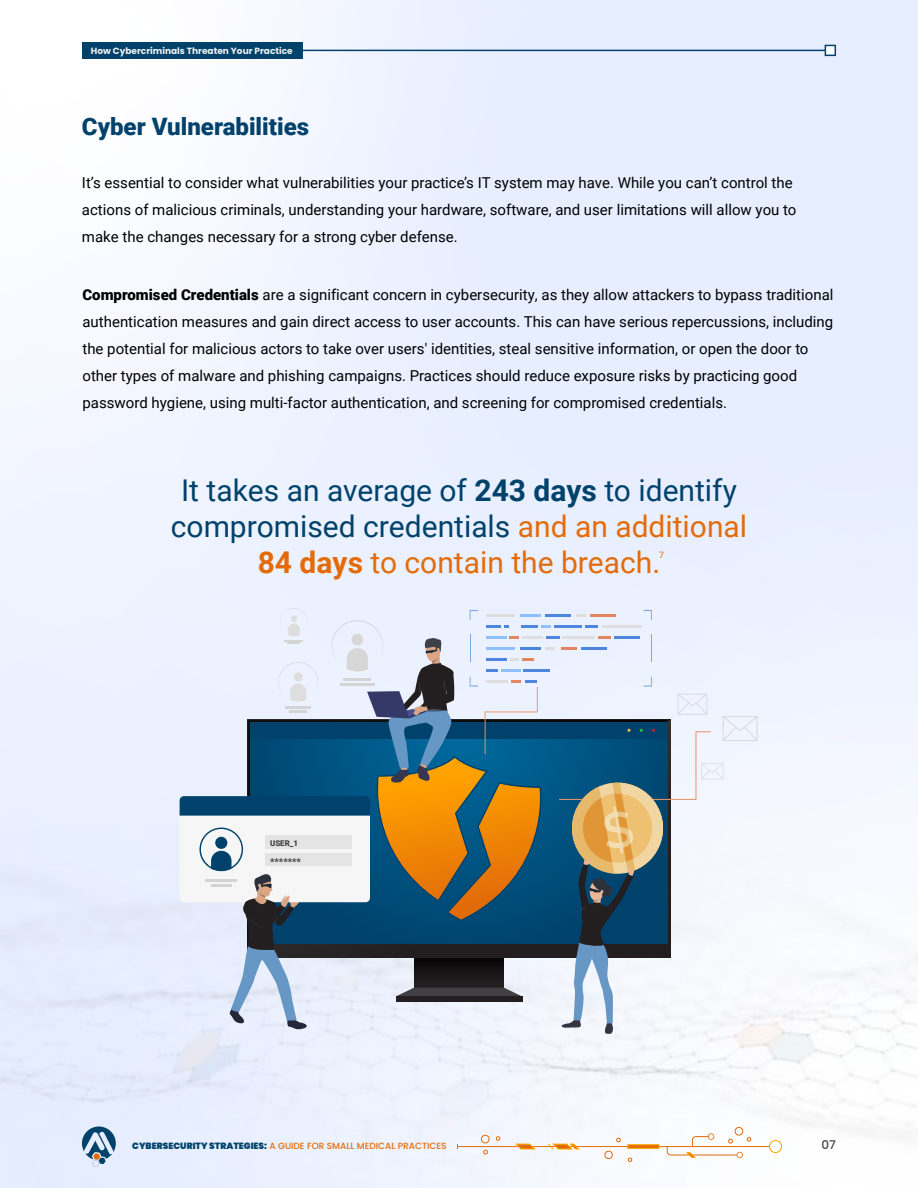
<style>
.page{position:relative;width:918px;height:1188px;background:#fff}
.page>*{position:absolute;margin:0;border:0;box-sizing:border-box;transform-origin:0 0}
.t1{font:30px/36px "Roboto";color:#00426b;text-align:center}
.t2{font:900 24px "Roboto";color:#00426b}
.t3{font:15px/27px "Roboto";color:#000}
.t4{font:500 12px "Poppins";color:#414042}
.t5{font:900 9.45px "Roboto";color:#414042}
.t6{font:500 9px "Poppins";color:#e46b09}
.t7{font:700 9px "Poppins";color:#f1f2f2}
.t8{font:8.7px "Roboto";color:#e46b09}
.t9{font:900 7.95px "Roboto";color:#414042}
.s1{font-weight:900}
.s2{font-weight:700}
.s3{color:#e46b09}
.s4{font-weight:700;color:#e46b09}
.s5{font-weight:900;color:#00426b}
</style>
<div class="page">
<div style="left:0;top:1px;width:918px;height:1186px;background:linear-gradient(to right,#f6f8ff,#e3ebff)"></div>
<img style="left:1px;top:673px;width:916px;height:515px">
<svg style="left:603px;top:1151px;width:11px;height:9px"></svg>
<svg style="left:615px;top:1137px;width:7px;height:6px"></svg>
<svg style="left:628px;top:1157px;width:4px;height:5px"></svg>
<div style="left:735px;top:1127px;width:8px;height:8px;border:1px solid #e26b09;border-radius:50%"></div>
<svg style="left:481px;top:1134px;width:9px;height:21px"></svg>
<svg style="left:496px;top:1136px;width:5px;height:5px"></svg>
<hr style="left:457px;top:1146px;width:316px;height:1px;background:#e26b09">
<div style="left:770px;top:1141px;width:12px;height:12px;background:#fff;border-radius:50%"></div>
<div style="left:769px;top:1140px;width:13px;height:13px;border:1px solid #ffa600;border-radius:50%"></div>
<svg style="left:514px;top:1143px;width:22px;height:7px"></svg>
<svg style="left:547px;top:1143px;width:33px;height:7px"></svg>
<svg style="left:667px;top:1133px;width:84px;height:25px"></svg>
<svg style="left:627px;top:1144px;width:32px;height:5px"></svg>
<svg style="left:82px;top:1126px;width:34px;height:41px"></svg>
<hr style="left:234px;top:50px;width:597px;height:1px;background:#00426b">
<svg style="left:825px;top:45px;width:11px;height:11px"></svg>
<div style="left:82px;top:42px;width:221px;height:17px;background:#00426b"></div>
<svg style="left:180px;top:608px;width:578px;height:427px"></svg>
<p class="t7" style="left:91px;top:47px;width:203px">How Cybercriminals Threaten Your Practice</p>
<h2 class="t2" style="left:82px;top:117px;width:229px">Cyber Vulnerabilities</h2>
<p class="t3" style="left:82px;top:170px;width:716px">It’s essential to consider what vulnerabilities your practice’s IT system may have. While you can’t control the actions of malicious criminals, understanding your hardware, software, and user limitations will allow you to make the changes necessary for a strong cyber defense.</p>
<p class="t3" style="left:82px;top:282px;width:753px"><span class="s1">Compromised Credentials</span> are a significant concern in cybersecurity, as they allow attackers to bypass traditional authentication measures and gain direct access to user accounts. This can have serious repercussions, including the potential for malicious actors to take over users' identities, steal sensitive information, or open the door to other types of malware and phishing campaigns. Practices should reduce exposure risks by practicing good password hygiene, using multi-factor authentication, and screening for compromised credentials.</p>
<h1 class="t1" style="left:171px;top:474px;width:578px">It takes an average of <span class="s2">243 days</span> to identify compromised credentials <span class="s3">and an additional<br></span><span class="s4">84 days</span> <span class="s3">to contain the breach.</span></h1>
<p class="t8" style="left:659px;top:551px;width:6px">7</p>
<p class="t9" style="left:270px;top:840px;width:29px">USER_1</p>
<p class="t5" style="left:270px;top:857px;width:32px">*******</p>
<p class="t6" style="left:132px;top:1142px;width:316px"><span class="s5">CYBERSECURITY STRATEGIES:</span> A GUIDE FOR SMALL MEDICAL PRACTICES</p>
<p class="t4" style="left:822px;top:1139px;width:16px">07</p>
</div>
